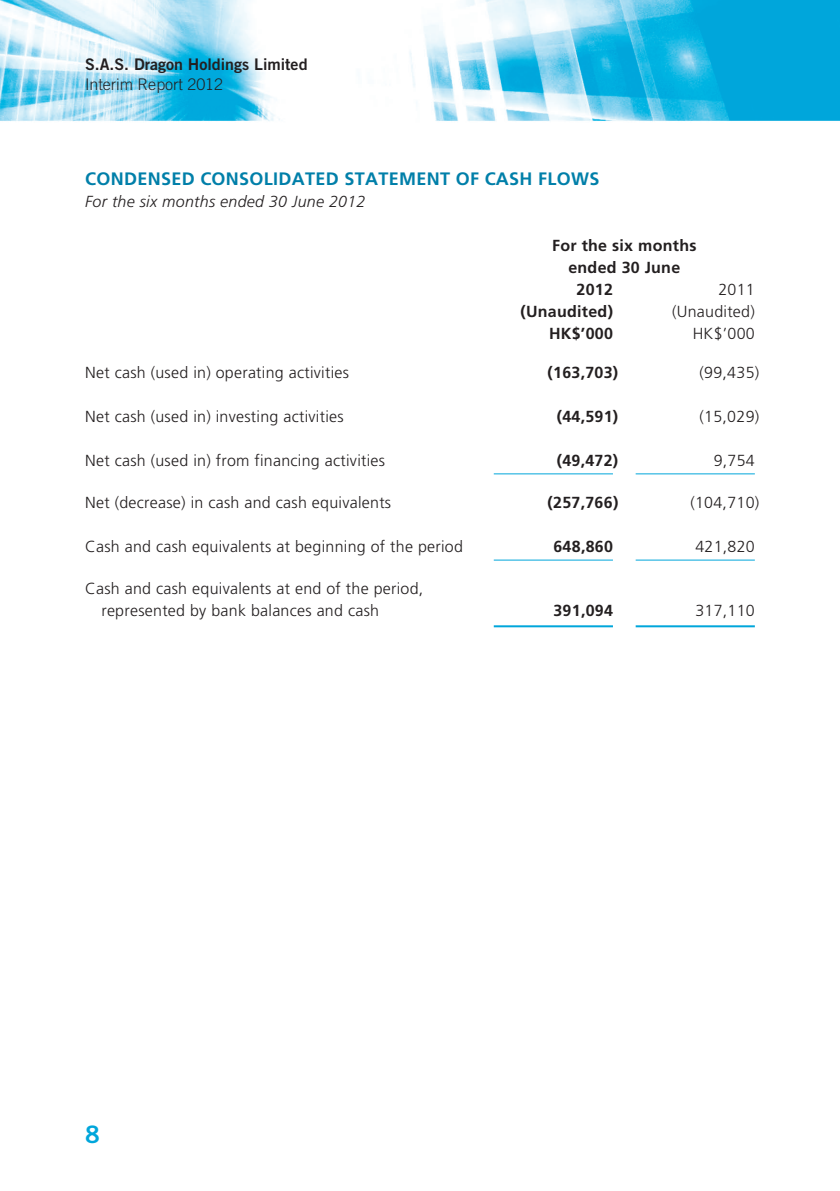
<style>
.page{position:relative;width:840px;height:1191px;background:#fff}
.page>*{position:absolute;margin:0;border:0;box-sizing:border-box;transform-origin:0 0}
.t1{font:24px "Trade Gothic LT Std Bd 2";color:#00a6db}
.t2{font:700 18px "Frutiger LT Std";letter-spacing:.015em;color:#007fa9}
.t3{font:300 16px/22px "Frutiger LT Std";letter-spacing:.015em;color:#231f20}
.t4{font:700 16px "Frutiger LT Std";letter-spacing:.015em;color:#231f20}
.t5{font:italic 300 16px "Frutiger LT Std";letter-spacing:.015em;color:#231f20}
.t6{font:16px "Trade Gothic LT Std Bd 2";color:#231f20}
.t7{font:300 16px "Trade Gothic LT Std";color:#231f20}
</style>
<div class="page">
<img style="left:0;top:0;width:839px;height:628px">
<hr style="left:493px;top:473px;width:119px;height:1px;background:#00a6db">
<hr style="left:635px;top:473px;width:119px;height:1px;background:#00a6db">
<hr style="left:493px;top:559px;width:119px;height:1px;background:#00a6db">
<hr style="left:635px;top:559px;width:119px;height:1px;background:#00a6db">
<hr style="left:493px;top:625px;width:119px;height:2px;background:#00a6db">
<hr style="left:635px;top:625px;width:119px;height:2px;background:#00a6db">
<p class="t6" style="left:85px;top:54px;width:224px">S.A.S. Dragon Holdings Limited</p>
<p class="t7" style="left:85px;top:75px;width:139px">Interim Report 2012</p>
<p class="t2" style="left:85px;top:168px;width:219px">CONDENSED CONSOLIDATE</p>
<p class="t2" style="left:326px;top:168px;width:42px">D STATEMENT</p>
<p class="t2" style="left:455px;top:168px;width:145px">OF CASH FLOWS</p>
<p class="t5" style="left:85px;top:192px;width:282px">For the six months ended 30 June 2012</p>
<p class="t4" style="left:552px;top:236px;width:146px">For the six months</p>
<p class="t4" style="left:568px;top:258px;width:113px">ended 30 June</p>
<p class="t4" style="left:576px;top:280px;width:38px">2012</p>
<p class="t3" style="left:718px;top:279px;width:38px">2011</p>
<p class="t4" style="left:520px;top:302px;width:94px">(Unaudited)</p>
<p class="t3" style="left:671px;top:301px;width:84px">(Unaudited)</p>
<p class="t4" style="left:548px;top:324px;width:65px">HK$’000</p>
<p class="t3" style="left:692px;top:323px;width:64px">HK$’000</p>
<p class="t3" style="left:85px;top:361px;width:265px">Net cash (used in) operating activities</p>
<p class="t4" style="left:547px;top:363px;width:72px">(163,703)</p>
<p class="t3" style="left:699px;top:361px;width:61px">(99,435)</p>
<p class="t3" style="left:85px;top:405px;width:260px">Net cash (used in) investing activities</p>
<p class="t4" style="left:556px;top:407px;width:63px">(44,591)</p>
<p class="t3" style="left:699px;top:405px;width:61px">(15,029)</p>
<p class="t3" style="left:85px;top:449px;width:301px">Net cash (used in) from financing activities</p>
<p class="t4" style="left:556px;top:451px;width:63px">(49,472)</p>
<p class="t3" style="left:713px;top:449px;width:43px">9,754</p>
<p class="t3" style="left:85px;top:491px;width:307px">Net (decrease) in cash and cash equivalents</p>
<p class="t4" style="left:547px;top:493px;width:72px">(257,766)</p>
<p class="t3" style="left:690px;top:491px;width:70px">(104,710)</p>
<p class="t3" style="left:85px;top:535px;width:379px">Cash and cash equivalents at beginning of the period</p>
<p class="t4" style="left:553px;top:537px;width:61px">648,860</p>
<p class="t3" style="left:695px;top:535px;width:61px">421,820</p>
<p class="t3" style="left:101px;top:578px;width:323px;text-indent:-16px">Cash and cash equivalents at end of the period, represented by bank balances and cash</p>
<p class="t4" style="left:553px;top:601px;width:61px">391,094</p>
<p class="t3" style="left:695px;top:600px;width:61px">317,110</p>
<h1 class="t1" style="left:85px;top:1119px;width:16px">8</h1>
</div>
